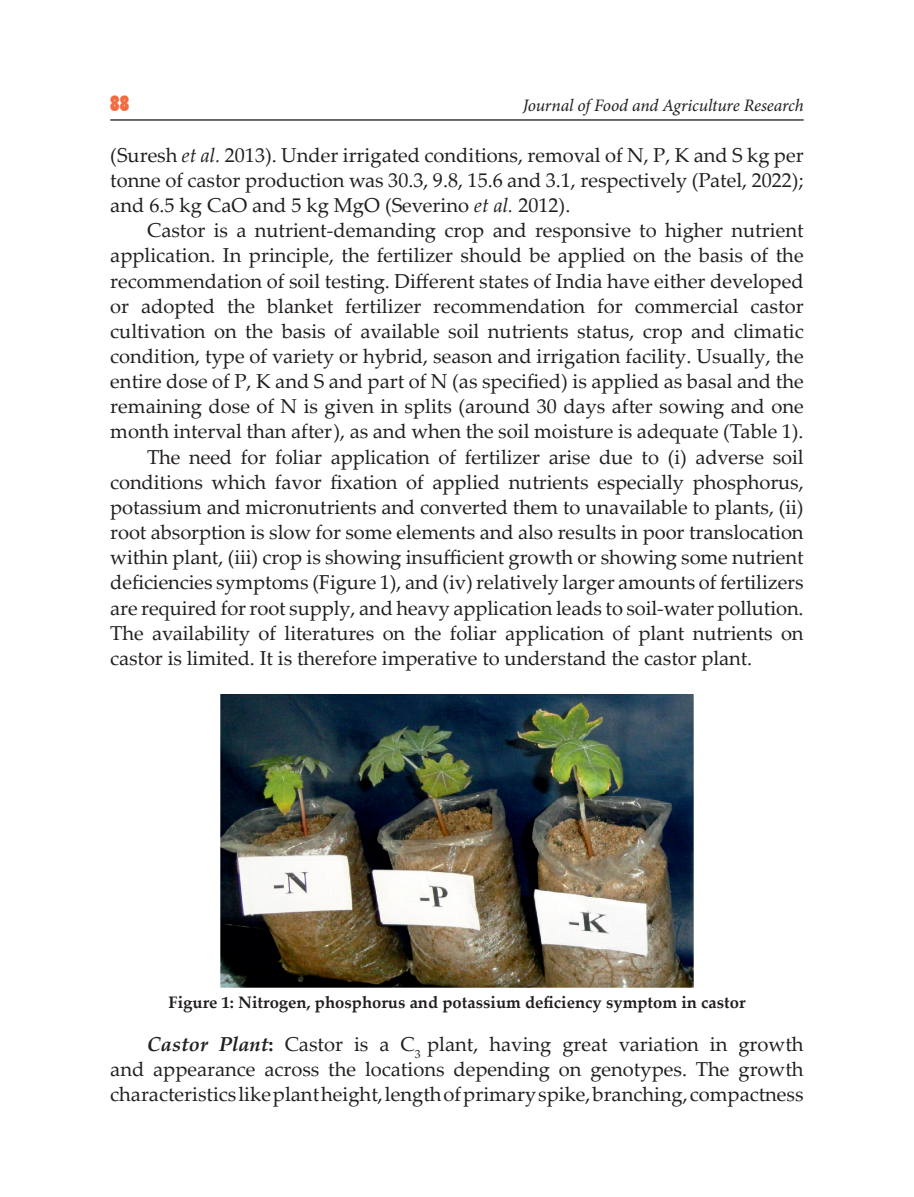
<style>
.page{position:relative;width:914px;height:1197px;background:#fff}
.page>*{position:absolute;margin:0;border:0;box-sizing:border-box;transform-origin:0 0}
.t1{font:21px "Poplar Std";color:#f26b41}
.Body_text{font:20.12px/25.2px "Palatino Linotype";color:#231f20;text-align:justify}
.Body_left{font:20.12px/25.2px "Palatino Linotype";color:#231f20;text-align:justify}
.t2{font:italic 17.5px "Minion Pro";letter-spacing:-.01em;color:#231f20}
.t3{font:700 16.62px "Palatino Linotype";color:#231f20}
.s1{font-style:italic}
.s2{font-weight:700;font-style:italic}
.s3{font-weight:700}
</style>
<div class="page">
<hr style="left:110px;top:119px;width:693px;height:2px;background:#231f20">
<img style="left:220px;top:694px;width:473px;height:294px">
<p class="t1" style="left:110px;top:91px;width:20px">88</p>
<p class="t2" style="left:522px;top:93px;width:282px">Journal of Food and Agriculture Research</p>
<p class="Body_left" style="left:110px;top:142px;width:695px">(Suresh <span class="s1">et al.</span> 2013). Under irrigated conditions, removal of N, P, K and S kg per tonne of castor production was 30.3, 9.8, 15.6 and 3.1, respectively (Patel, 2022); and 6.5 kg CaO and 5 kg MgO (Severino <span class="s1">et al.</span> 2012).</p>
<p class="Body_text" style="left:110px;top:217px;width:695px;text-indent:37px">Castor is a nutrient-demanding crop and responsive to higher nutrient application. In principle, the fertilizer should be applied on the basis of the recommendation of soil testing. Different states of India have either developed or adopted the blanket fertilizer recommendation for commercial castor cultivation on the basis of available soil nutrients status, crop and climatic condition, type of variety or hybrid, season and irrigation facility. Usually, the entire dose of P, K and S and part of N (as specified) is applied as basal and the remaining dose of N is given in splits (around 30 days after sowing and one month interval than after), as and when the soil moisture is adequate (Table 1).</p>
<p class="Body_text" style="left:110px;top:443px;width:695px;text-indent:37px">The need for foliar application of fertilizer arise due to (i) adverse soil conditions which favor fixation of applied nutrients especially phosphorus, potassium and micronutrients and converted them to unavailable to plants, (ii) root absorption is slow for some elements and also results in poor translocation within plant, (iii) crop is showing insufficient growth or showing some nutrient deficiencies symptoms (Figure 1), and (iv) relatively larger amounts of fertilizers are required for root supply, and heavy application leads to soil-water pollution.<br>The availability of literatures on the foliar application of plant nutrients on castor is limited. It is therefore imperative to understand the castor plant.</p>
<p class="t3" style="left:168px;top:991px;width:578px">Figure 1: Nitrogen, phosphorus and potassium deficiency symptom in castor</p>
<p class="Body_text" style="left:110px;top:1031px;width:695px;text-indent:37px"><span class="s2">Castor Plant</span><span class="s3">:</span> Castor is a C<sub>3</sub> plant, having great variation in growth and appearance across the locations depending on genotypes. The growth characteristics like plant height, length of primary spike, branching, compactness</p>
</div>
